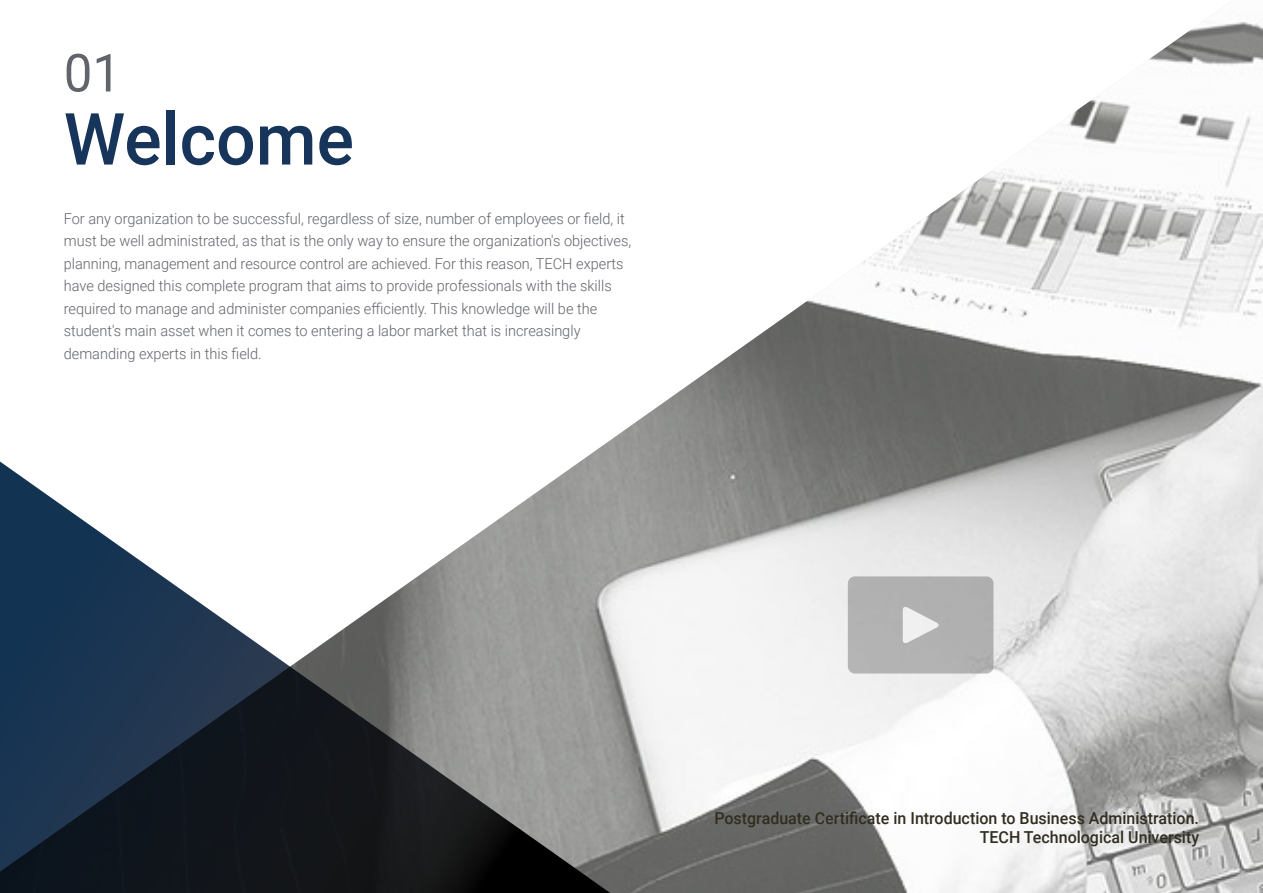
<style>
.page{position:relative;width:1263px;height:893px;background:#fff}
.page>*{position:absolute;margin:0;border:0;box-sizing:border-box;transform-origin:0 0}
.t1{font:500 72px "Roboto";color:#17355b}
.t2{font:52.5px "Roboto";color:#61646a}
.t3{font:500 16.5px/19.5px "Roboto";color:#312e20;text-align:right}
.t4{font:300 15px/22.5px "Roboto";color:#61646a}
</style>
<div class="page">
<img style="left:602px;top:21px;width:661px;height:872px">
<svg style="left:848px;top:576px;width:145px;height:97px;background:#b4b4b4"></svg>
<svg style="left:0;top:446px;width:640px;height:447px"></svg>
<h2 class="t2" style="left:64px;top:36px;width:59px">01</h2>
<h1 class="t1" style="left:64px;top:89px;width:292px">Welcome</h1>
<p class="t4" style="left:64px;top:207px;width:569px">For any organization to be successful, regardless of size, number of employees or field, it must be well administrated, as that is the only way to ensure the organization's objectives, planning, management and resource control are achieved. For this reason, TECH experts have designed this complete program that aims to provide professionals with the skills required to manage and administer companies efficiently. This knowledge will be the student's main asset when it comes to entering a labor market that is increasingly demanding experts in this field.</p>
<p class="t3" style="left:714px;top:807px;width:486px">Postgraduate Certificate in Introduction to Business Administration.<br>TECH Technological University</p>
</div>
